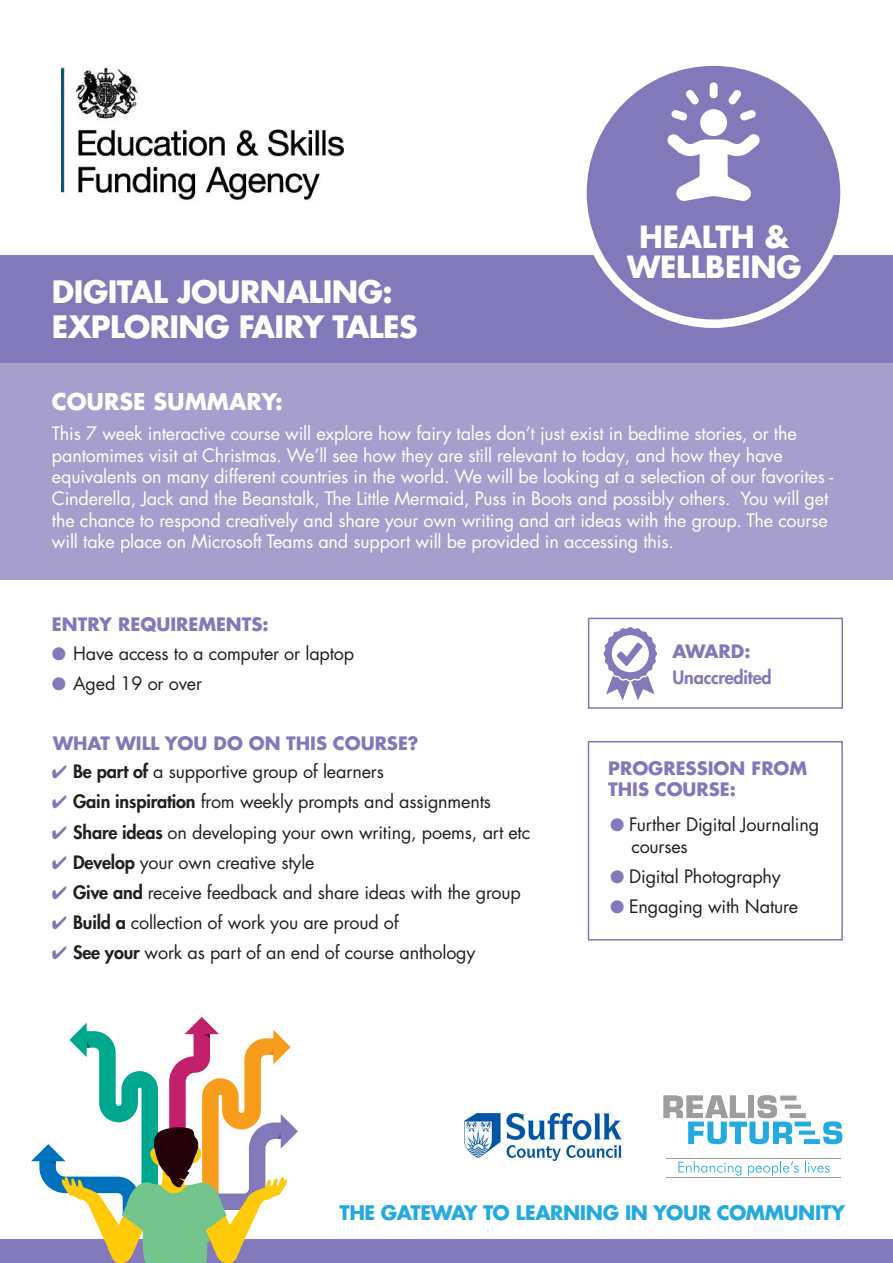
<style>
.page{position:relative;width:893px;height:1263px;background:#fff}
.page>*{position:absolute;margin:0;border:0;box-sizing:border-box;transform-origin:0 0}
.t1{font:700 30px/34.5px "Futura LT Pro";letter-spacing:-.02em;color:#fff}
.t2{font:700 29.85px/29.7px "Futura LT Pro";letter-spacing:-.01em;color:#fff;text-align:center}
.t3{font:700 22.5px "Futura LT Pro";color:#fff}
.t4{font:700 19.5px "Futura LT Pro";letter-spacing:-.02em;color:#24aae1}
.t5{font:18px/21.6px "Futura LT Pro";letter-spacing:-.01em;color:#fff}
.t6{font:18px/21.6px "Futura LT Pro";letter-spacing:-.01em;color:#231f20}
.t7{font:700 18px/21.6px "Futura LT Pro";color:#8179b9}
.t8{font:800 18px "Futura LT Pro";letter-spacing:-.01em;color:#8179b9}
.s1{color:#8179b9}
.s2{font-weight:800}
</style>
<div class="page">
<img style="left:61px;top:67px;width:283px;height:133px">
<div style="left:1px;top:362px;width:892px;height:217px;background:#a69fcd"></div>
<div style="left:1px;top:255px;width:892px;height:107px;background:#8179b9"></div>
<div style="left:780px;top:1095px;width:16px;height:5px;background:#9c9d9c"></div>
<div style="left:785px;top:1104px;width:16px;height:5px;background:#9c9d9c"></div>
<div style="left:790px;top:1113px;width:16px;height:5px;background:#9c9d9c"></div>
<hr style="left:666px;top:1158px;width:175px;height:1px;background:#9c9d9c">
<hr style="left:666px;top:1177px;width:175px;height:1px;background:#9c9d9c">
<div style="left:795px;top:1121px;width:16px;height:5px;background:#24aae1"></div>
<div style="left:799px;top:1130px;width:16px;height:5px;background:#24aae1"></div>
<div style="left:804px;top:1139px;width:16px;height:5px;background:#24aae1"></div>
<svg style="left:823px;top:1121px;width:19px;height:23px"></svg>
<svg style="left:664px;top:1095px;width:128px;height:49px"></svg>
<svg style="left:678px;top:1161px;width:63px;height:15px"></svg>
<svg style="left:748px;top:1161px;width:50px;height:15px"></svg>
<svg style="left:805px;top:1161px;width:24px;height:12px"></svg>
<img style="left:464px;top:1113px;width:157px;height:48px">
<div style="left:1px;top:1240px;width:892px;height:23px;background:#8179b9"></div>
<svg style="left:31px;top:1017px;width:267px;height:246px"></svg>
<div style="left:588px;top:618px;width:255px;height:91px;border:2px solid #8179b9"></div>
<svg style="left:603px;top:627px;width:54px;height:73px"></svg>
<div style="left:588px;top:741px;width:255px;height:199px;border:2px solid #8179b9"></div>
<div style="left:582px;top:62px;width:262px;height:262px;background:#8179b9;border-radius:50%"></div>
<div style="left:578px;top:57px;width:271px;height:271px;border:8px solid #fff;border-radius:50%"></div>
<div style="left:710px;top:82px;width:8px;height:16px;background:#fff;border-radius:4px"></div>
<svg style="left:728px;top:90px;width:14px;height:14px"></svg>
<svg style="left:740px;top:110px;width:16px;height:10px"></svg>
<svg style="left:686px;top:90px;width:13px;height:14px"></svg>
<svg style="left:671px;top:110px;width:16px;height:10px"></svg>
<svg style="left:667px;top:133px;width:93px;height:68px"></svg>
<div style="left:700px;top:109px;width:27px;height:27px;background:#fff;border-radius:50%"></div>
<p class="t1" style="left:52px;top:274px;width:367px">DIGITAL JOURNALING:<br>EXPLORING FAIRY TALES</p>
<p class="t2" style="left:627px;top:221px;width:176px">HEALTH &amp;<br>WELLBEING</p>
<p class="t3" style="left:52px;top:384px;width:232px">COURSE SUMMARY:</p>
<p class="t5" style="left:52px;top:423px;width:783px">This 7 week interactive course will explore how fairy tales don’t just exist in bedtime stories, or the pantomimes visit at Christmas. We’ll see how they are still relevant to today, and how they have equivalents on many different countries in the world. We will be looking at a selection of our favorites - Cinderella, Jack and the Beanstalk, The Little Mermaid, Puss in Boots and possibly others. You will get the chance to respond creatively and share your own writing and art ideas with the group. The course will take place on Microsoft Teams and support will be provided in accessing this.</p>
<p class="t7" style="left:52px;top:613px;width:218px">ENTRY REQUIREMENTS:</p>
<p class="t6" style="left:52px;top:642px;width:304px"><span class="s1">●</span> Have access to a computer or laptop</p>
<p class="t6" style="left:52px;top:673px;width:152px"><span class="s1">●</span> Aged 19 or over</p>
<p class="t7" style="left:53px;top:732px;width:367px">WHAT WILL YOU DO ON THIS COURSE?</p>
<p class="t6" style="left:52px;top:761px;width:333px"><span class="s1">✔</span> <span class="s2">Be part of</span> a supportive group of learners</p>
<p class="t6" style="left:52px;top:791px;width:441px"><span class="s1">✔</span> <span class="s2">Gain inspiration</span> from weekly prompts and assignments</p>
<p class="t6" style="left:52px;top:821px;width:480px"><span class="s1">✔</span> <span class="s2">Share ideas</span> on developing your own writing, poems, art etc</p>
<p class="t6" style="left:52px;top:851px;width:264px"><span class="s1">✔</span> <span class="s2">Develop</span> your own creative style</p>
<p class="t6" style="left:52px;top:881px;width:470px"><span class="s1">✔</span> <span class="s2">Give and</span> receive feedback and share ideas with the group</p>
<p class="t6" style="left:52px;top:911px;width:348px"><span class="s1">✔</span> <span class="s2">Build a</span> collection of work you are proud of</p>
<p class="t6" style="left:52px;top:941px;width:425px"><span class="s1">✔</span> <span class="s2">See your</span> work as part of an end of course anthology</p>
<p class="t7" style="left:673px;top:640px;width:80px">AWARD:</p>
<p class="t8" style="left:673px;top:663px;width:101px">Unaccredited</p>
<p class="t7" style="left:608px;top:756px;width:201px">PROGRESSION FROM<br>THIS COURSE:</p>
<p class="t6" style="left:631px;top:813px;width:189px;text-indent:-21px"><span class="s1">●</span> Further Digital Journaling courses</p>
<p class="t6" style="left:610px;top:865px;width:172px"><span class="s1">●</span> Digital Photography</p>
<p class="t6" style="left:610px;top:895px;width:189px"><span class="s1">●</span> Engaging with Nature</p>
<p class="t4" style="left:339px;top:1197px;width:507px">THE GATEWAY TO LEARNING IN YOUR COMMUNITY</p>
</div>
